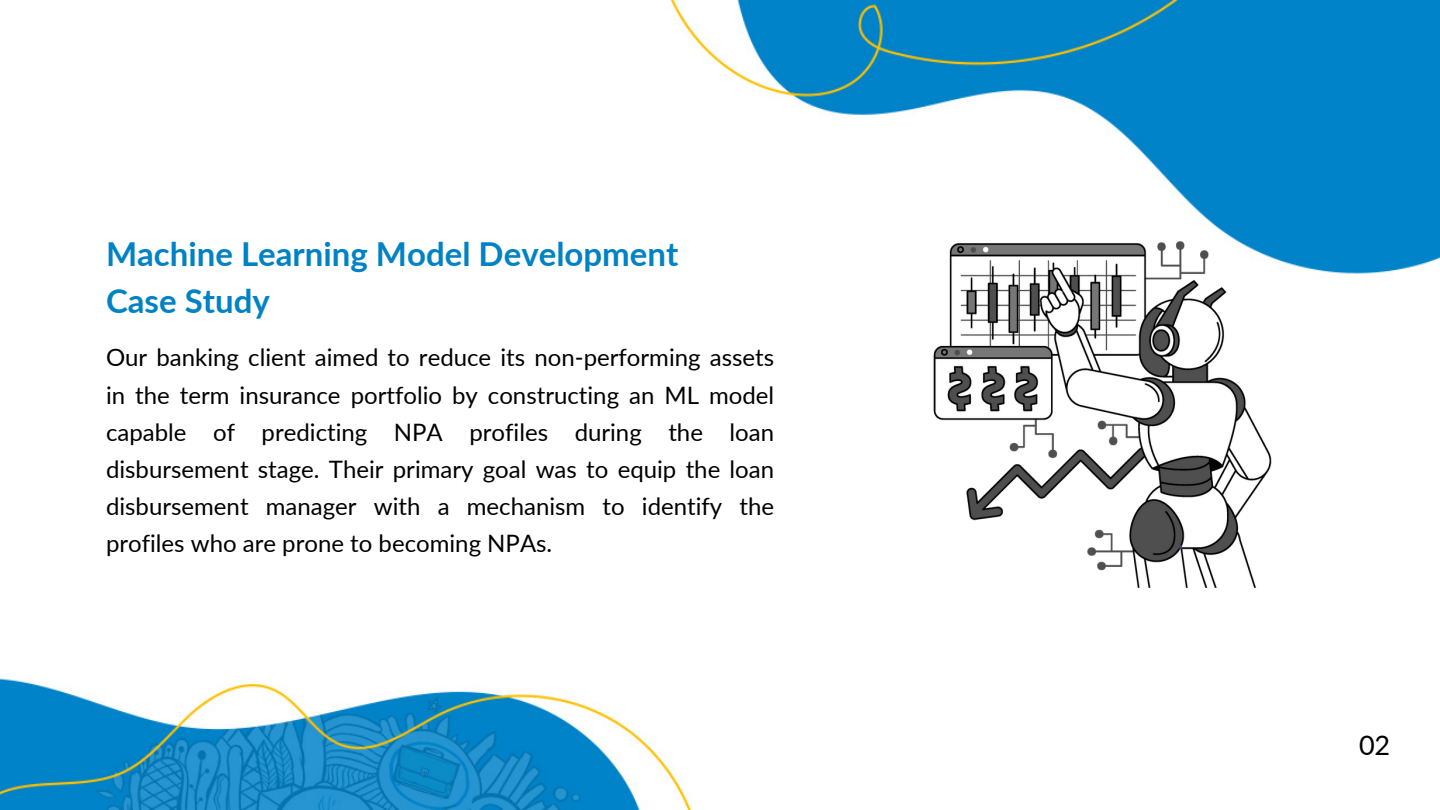
<style>
.page{position:relative;width:1440px;height:810px;background:#fff}
.page>*{position:absolute;margin:0;border:0;box-sizing:border-box;transform-origin:0 0}
.t1{font:700 33px/46.2px "Lato";color:#0082c5}
.t2{font:27px "Lato";color:#000}
.t3{font:24px/37.2px "Lato";color:#000;text-align:justify}
</style>
<div class="page">
<img style="left:0;top:0;width:1440px;height:810px">
<img style="left:914px;top:223px;width:364px;height:364px">
<p class="t1" style="left:106px;top:231px;width:574px">Machine Learning Model Development<br>Case Study</p>
<p class="t3" style="left:106px;top:339px;width:670px">Our banking client aimed to reduce its non-performing assets in the term insurance portfolio by constructing an ML model capable of predicting NPA profiles during the loan disbursement stage. Their primary goal was to equip the loan disbursement manager with a mechanism to identify the profiles who are prone to becoming NPAs.</p>
<p class="t2" style="left:1359px;top:728px;width:33px">02</p>
</div>
